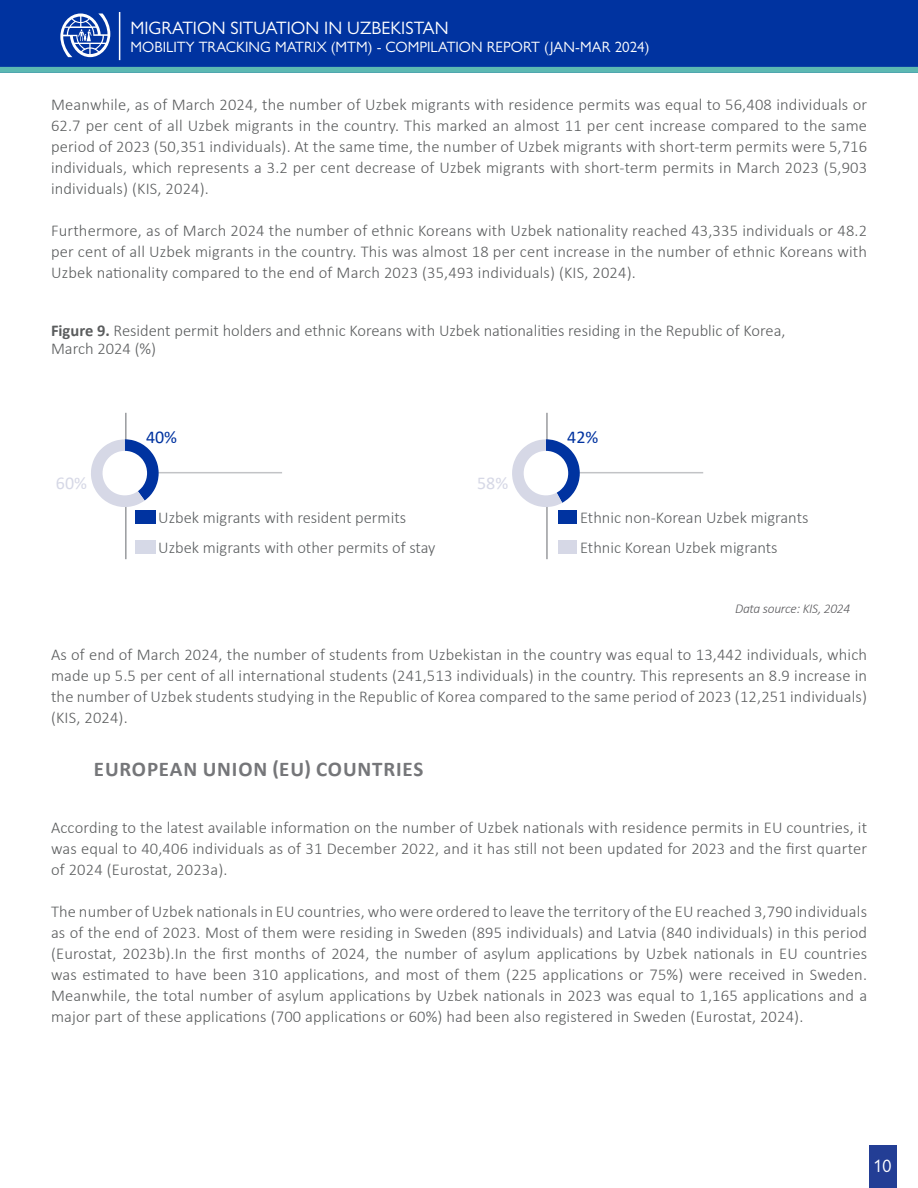
<style>
.page{position:relative;width:918px;height:1188px;background:#fff}
.page>*{position:absolute;margin:0;border:0;box-sizing:border-box;transform-origin:0 0}
.t1{font:94.95px "Chartwell Pies";color:#0033a0}
.English_NoNumbered_Title{font:700 21px "Calibri";letter-spacing:.04em;color:#757679}
.t2{font:18px "Gill Sans Nova";color:#fff}
.t3{font:18px "Calibri";color:#d6d8e6}
.t4{font:18px "Calibri";color:#0033a0}
.Paragraph_Style_1{font:300 16.5px/21px "Calibri";letter-spacing:.01em;color:#5b5d5e;text-align:justify}
.t5{font:300 16.5px "Calibri";color:#5c5f61}
.t6{font:15px "Gill Sans Nova";color:#fff}
.t7{font:italic 300 13.5px "Calibri";letter-spacing:-.02em;color:#5c5c5f}
.s1{font-weight:700}
.s2{color:#d6d8e6}
.s3{color:#fff}
</style>
<div class="page">
<div style="left:0;top:0;width:918px;height:72px;background:#0033a0"></div>
<div style="left:0;top:67px;width:918px;height:6px;background:#5cb8b2"></div>
<hr style="left:119px;top:12px;width:1px;height:48px;background:#fff">
<div style="left:869px;top:1145px;width:27px;height:42px;background:#233e95"></div>
<svg style="left:60px;top:13px;width:50px;height:44px"></svg>
<hr style="left:125px;top:413px;width:2px;height:146px;background:#999b9e">
<hr style="left:546px;top:413px;width:2px;height:146px;background:#999b9e">
<hr style="left:147px;top:472px;width:135px;height:1px;background:#c2c3c6">
<hr style="left:568px;top:472px;width:135px;height:1px;background:#c2c3c6">
<div style="left:135px;top:510px;width:20px;height:13px;background:#0033a0"></div>
<div style="left:135px;top:541px;width:20px;height:13px;background:#d6d9e7"></div>
<div style="left:559px;top:510px;width:18px;height:13px;background:#0033a0"></div>
<div style="left:559px;top:541px;width:18px;height:13px;background:#d6d8e6"></div>
<p class="t2" style="left:130px;top:17px;width:320px">MIGRATION SITUATION IN UZBEKISTAN</p>
<p class="t6" style="left:130px;top:38px;width:520px">MOBILITY TRACKING MATRIX (MTM) - COMPILATION REPORT (JAN-MAR 2024)</p>
<p class="Paragraph_Style_1" style="left:51px;top:94px;width:818px">Meanwhile, as of March 2024, the number of Uzbek migrants with residence permits was equal to 56,408 individuals or 62.7 per cent of all Uzbek migrants in the country. This marked an almost 11 per cent increase compared to the same period of 2023 (50,351 individuals). At the same time, the number of Uzbek migrants with short-term permits were 5,716 individuals, which represents a 3.2 per cent decrease of Uzbek migrants with short-term permits in March 2023 (5,903 individuals) (KIS, 2024).</p>
<p class="Paragraph_Style_1" style="left:51px;top:220px;width:818px">Furthermore, as of March 2024 the number of ethnic Koreans with Uzbek nationality reached 43,335 individuals or 48.2 per cent of all Uzbek migrants in the country. This was almost 18 per cent increase in the number of ethnic Koreans with Uzbek nationality compared to the end of March 2023 (35,493 individuals) (KIS, 2024).</p>
<p class="Paragraph_Style_1" style="left:51px;top:320px;width:736px"><span class="s1">Figure 9.</span> Resident permit holders and ethnic Koreans with Uzbek nationalities residing in the Republic of Korea,</p>
<p class="Paragraph_Style_1" style="left:51px;top:338px;width:107px">March 2024 (%)</p>
<p class="t4" style="left:146px;top:424px;width:33px">40%</p>
<p class="t4" style="left:567px;top:424px;width:33px">42%</p>
<p class="t1" style="left:86px;top:415px;width:151px">40<span class="s2">60</span><span class="s3">+H</span></p>
<p class="t1" style="left:507px;top:415px;width:151px">42<span class="s2">58</span><span class="s3">+H</span></p>
<p class="t3" style="left:56px;top:471px;width:33px">60%</p>
<p class="t3" style="left:477px;top:471px;width:33px">58%</p>
<p class="t5" style="left:158px;top:507px;width:249px">Uzbek migrants with resident permits</p>
<p class="t5" style="left:158px;top:538px;width:279px">Uzbek migrants with other permits of stay</p>
<p class="t5" style="left:580px;top:507px;width:230px">Ethnic non-Korean Uzbek migrants</p>
<p class="t5" style="left:580px;top:538px;width:199px">Ethnic Korean Uzbek migrants</p>
<p class="t7" style="left:735px;top:600px;width:117px">Data source: KIS, 2024</p>
<p class="Paragraph_Style_1" style="left:51px;top:644px;width:818px">As of end of March 2024, the number of students from Uzbekistan in the country was equal to 13,442 individuals, which made up 5.5 per cent of all international students (241,513 individuals) in the country. This represents an 8.9 increase in the number of Uzbek students studying in the Republic of Korea compared to the same period of 2023 (12,251 individuals) (KIS, 2024).</p>
<p class="English_NoNumbered_Title" style="left:94px;top:754px;width:331px">EUROPEAN UNION (EU) COUNTRIES</p>
<p class="Paragraph_Style_1" style="left:51px;top:816px;width:818px">According to the latest available information on the number of Uzbek nationals with residence permits in EU countries, it was equal to 40,406 individuals as of 31 December 2022, and it has still not been updated for 2023 and the first quarter of 2024 (Eurostat, 2023a).</p>
<p class="Paragraph_Style_1" style="left:51px;top:900px;width:818px">The number of Uzbek nationals in EU countries, who were ordered to leave the territory of the EU reached 3,790 individuals as of the end of 2023. Most of them were residing in Sweden (895 individuals) and Latvia (840 individuals) in this period (Eurostat, 2023b).In the first months of 2024, the number of asylum applications by Uzbek nationals in EU countries was estimated to have been 310 applications, and most of them (225 applications or 75%) were received in Sweden.<br>Meanwhile, the total number of asylum applications by Uzbek nationals in 2023 was equal to 1,165 applications and a major part of these applications (700 applications or 60%) had been also registered in Sweden (Eurostat, 2024).</p>
<p class="t2" style="left:874px;top:1155px;width:19px">10</p>
</div>
